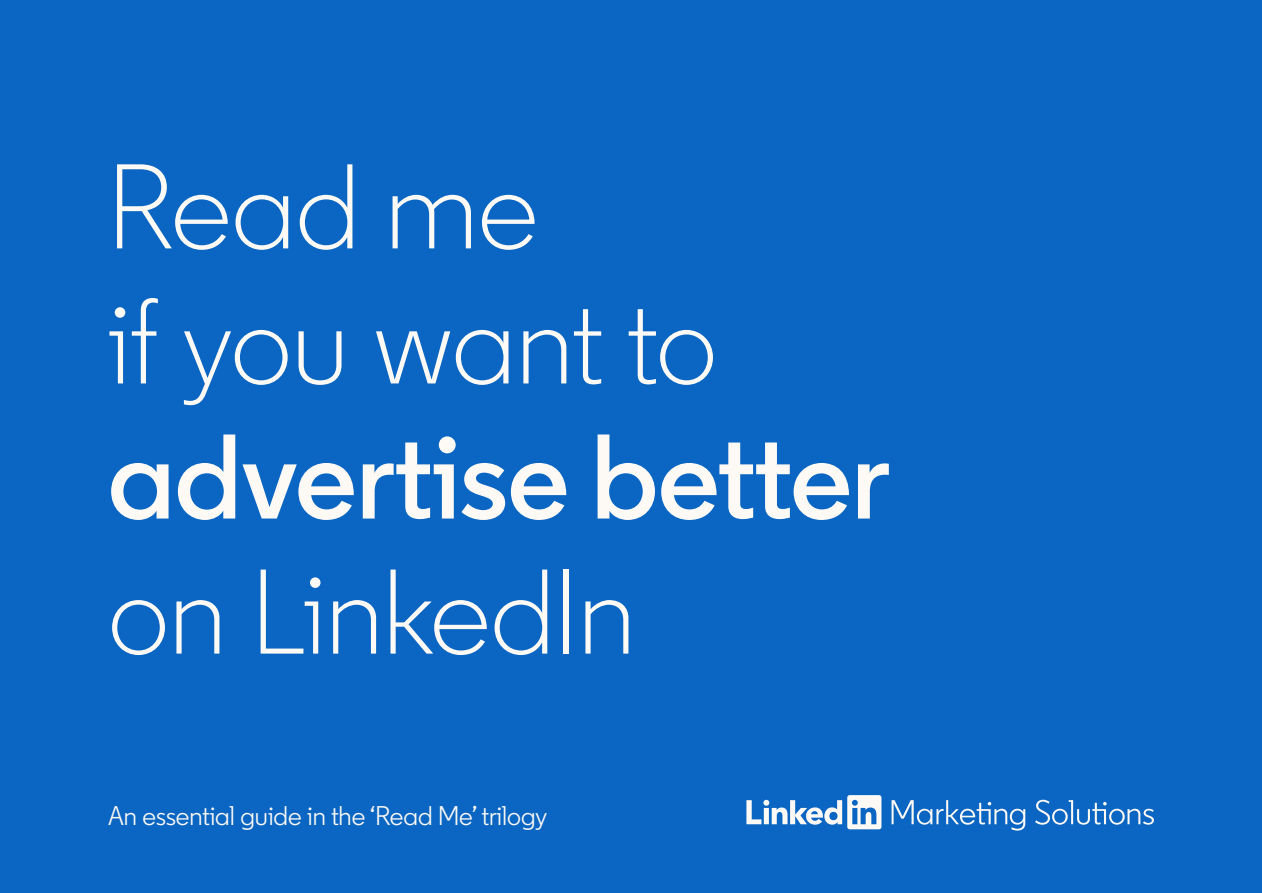
<style>
.page{position:relative;width:1262px;height:893px;background:#fff}
.page>*{position:absolute;margin:0;border:0;box-sizing:border-box;transform-origin:0 0}
.t1{font:300 120px/135px "Community";color:#fdfaf5}
.t2{font:600 120px "Community";color:#fdfaf5}
.t3{font:27px "Community";color:#fdfaf5}
</style>
<div class="page">
<div style="left:0;top:0;width:1262px;height:892px;background:#0a66c2"></div>
<svg style="left:746px;top:795px;width:135px;height:34px"></svg>
<svg style="left:891px;top:800px;width:134px;height:30px"></svg>
<svg style="left:1035px;top:799px;width:119px;height:25px"></svg>
<h1 class="t1" style="left:108px;top:140px;width:610px">Read me<br>if you want to</h1>
<h1 class="t2" style="left:108px;top:402px;width:783px">advertise better</h1>
<h1 class="t1" style="left:108px;top:545px;width:529px">on LinkedIn</h1>
<p class="t3" style="left:108px;top:798px;width:441px">An essential guide in the ‘Read Me’ trilogy</p>
</div>
